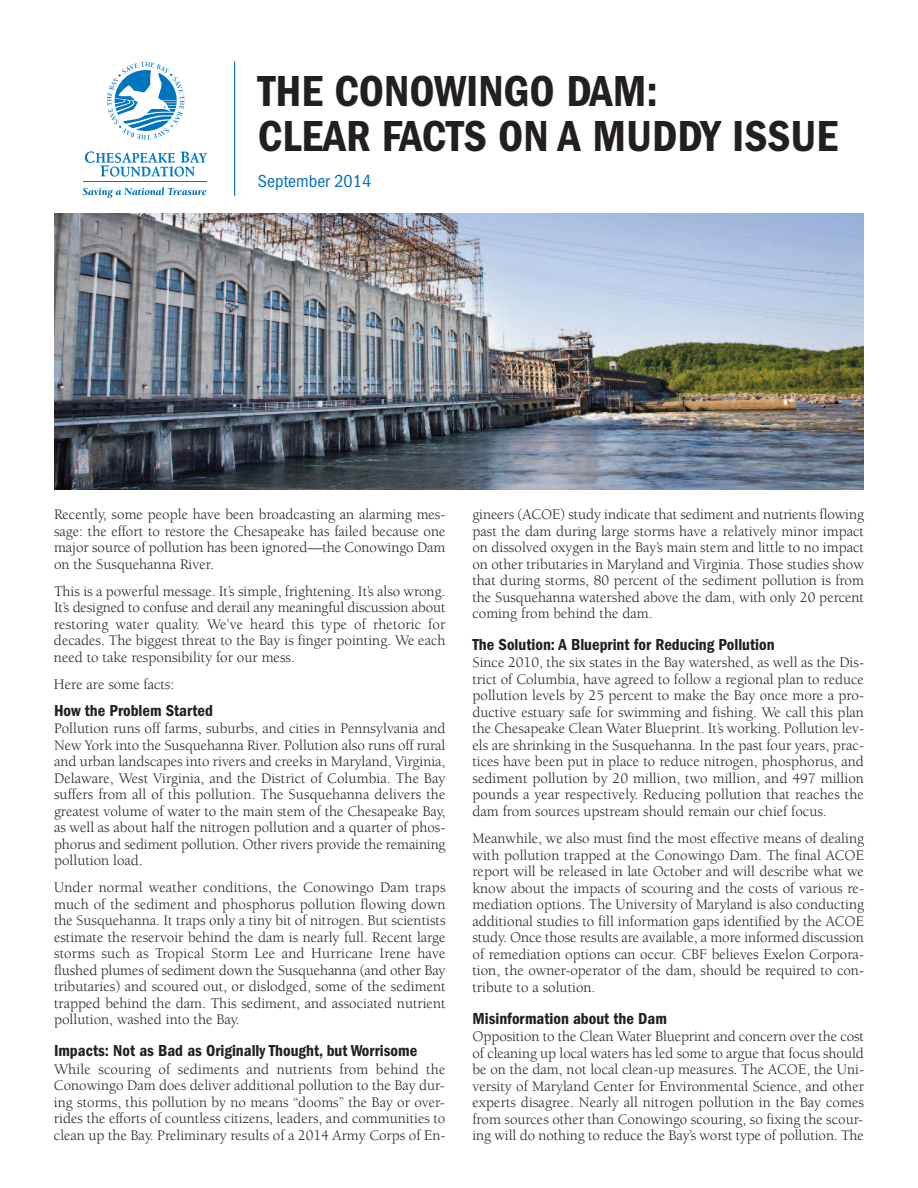
<style>
.page{position:relative;width:918px;height:1188px;background:#fff}
.page>*{position:absolute;margin:0;border:0;box-sizing:border-box;transform-origin:0 0}
.t1{font:600 condensed 45px/45px "Franklin Gothic";color:#231f20}
.t2{font:condensed 18px "Franklin Gothic";color:#006fba}
.t3{font:600 condensed 16.5px "Franklin Gothic";color:#231f20}
.t4{font:15px/16.5px "Berkeley";color:#231f20;text-align:justify}
</style>
<div class="page">
<svg style="left:107px;top:62px;width:77px;height:78px"></svg>
<svg style="left:82px;top:187px;width:125px;height:11px"></svg>
<svg style="left:85px;top:151px;width:122px;height:26px"></svg>
<hr style="left:83px;top:182px;width:123px;height:1px;background:#0075bf">
<hr style="left:234px;top:62px;width:1px;height:134px;background:#006fba">
<img style="left:54px;top:213px;width:810px;height:277px">
<h1 class="t1" style="left:258px;top:73px;width:581px">THE CONOWINGO DAM:<br>CLEAR FACTS ON A MUDDY ISSUE</h1>
<p class="t2" style="left:258px;top:175px;width:115px">September 2014</p>
<p class="t4" style="left:54px;top:507px;width:393px">Recently, some people have been broadcasting an alarming mes&shy;sage: the effort to restore the Chesapeake has failed because one major source of pollution has been ignored—the Conowingo Dam on the Susquehanna River.</p>
<p class="t4" style="left:54px;top:584px;width:393px">This is a powerful message. It’s simple, frightening. It’s also wrong.<br>It’s designed to confuse and derail any meaningful discussion about restoring water quality. We’ve heard this type of rhetoric for decades. The biggest threat to the Bay is finger pointing. We each need to take responsibility for our mess.</p>
<p class="t4" style="left:54px;top:677px;width:122px">Here are some facts:</p>
<p class="t3" style="left:54px;top:705px;width:161px">How the Problem Started</p>
<p class="t4" style="left:54px;top:721px;width:393px">Pollution runs off farms, suburbs, and cities in Pennsylvania and New York into the Susquehanna River. Pollution also runs off rural and urban landscapes into rivers and creeks in Maryland, Virginia, Delaware, West Virginia, and the District of Columbia. The Bay suffers from all of this pollution. The Susquehanna delivers the greatest volume of water to the main stem of the Chesapeake Bay, as well as about half the nitrogen pollution and a quarter of phos&shy;phorus and sediment pollution. Other rivers provide the remaining pollution load.</p>
<p class="t4" style="left:54px;top:881px;width:393px">Under normal weather conditions, the Conowingo Dam traps much of the sediment and phosphorus pollution flowing down the Susquehanna. It traps only a tiny bit of nitrogen. But scientists estimate the reservoir behind the dam is nearly full. Recent large storms such as Tropical Storm Lee and Hurricane Irene have flushed plumes of sediment down the Susquehanna (and other Bay tributaries) and scoured out, or dislodged, some of the sediment trapped behind the dam. This sediment, and associated nutrient pollution, washed into the Bay.</p>
<p class="t3" style="left:54px;top:1045px;width:365px">Impacts: Not as Bad as Originally Thought, but Worrisome</p>
<p class="t4" style="left:54px;top:1062px;width:393px">While scouring of sediments and nutrients from behind the Conowingo Dam does deliver additional pollution to the Bay dur&shy;ing storms, this pollution by no means “dooms” the Bay or over&shy;rides the efforts of countless citizens, leaders, and communities to clean up the Bay. Preliminary results of a 2014 Army Corps of En-</p>
<p class="t4" style="left:472px;top:507px;width:393px">gineers (ACOE) study indicate that sediment and nutrients flowing past the dam during large storms have a relatively minor impact on dissolved oxygen in the Bay’s main stem and little to no impact on other tributaries in Maryland and Virginia. Those studies show that during storms, 80 percent of the sediment pollution is from the Susquehanna watershed above the dam, with only 20 percent coming from behind the dam.</p>
<p class="t3" style="left:472px;top:639px;width:304px">The Solution: A Blueprint for Reducing Pollution</p>
<p class="t4" style="left:472px;top:656px;width:393px">Since 2010, the six states in the Bay watershed, as well as the Dis&shy;trict of Columbia, have agreed to follow a regional plan to reduce pollution levels by 25 percent to make the Bay once more a pro&shy;ductive estuary safe for swimming and fishing. We call this plan the Chesapeake Clean Water Blueprint. It’s working. Pollution lev&shy;els are shrinking in the Susquehanna. In the past four years, prac&shy;tices have been put in place to reduce nitrogen, phosphorus, and sediment pollution by 20 million, two million, and 497 million pounds a year respectively. Reducing pollution that reaches the dam from sources upstream should remain our chief focus.</p>
<p class="t4" style="left:473px;top:832px;width:393px">Meanwhile, we also must find the most effective means of dealing with pollution trapped at the Conowingo Dam. The final ACOE report will be released in late October and will describe what we know about the impacts of scouring and the costs of various re&shy;mediation options. The University of Maryland is also conducting additional studies to fill information gaps identified by the ACOE study. Once those results are available, a more informed discussion of remediation options can occur. CBF believes Exelon Corpora&shy;tion, the owner-operator of the dam, should be required to con&shy;tribute to a solution.</p>
<p class="t3" style="left:472px;top:1013px;width:196px">Misinformation about the Dam</p>
<p class="t4" style="left:472px;top:1029px;width:393px">Opposition to the Clean Water Blueprint and concern over the cost of cleaning up local waters has led some to argue that focus should be on the dam, not local clean-up measures. The ACOE, the Uni&shy;versity of Maryland Center for Environmental Science, and other experts disagree. Nearly all nitrogen pollution in the Bay comes from sources other than Conowingo scouring, so fixing the scour&shy;ing will do nothing to reduce the Bay’s worst type of pollution. The</p>
</div>
